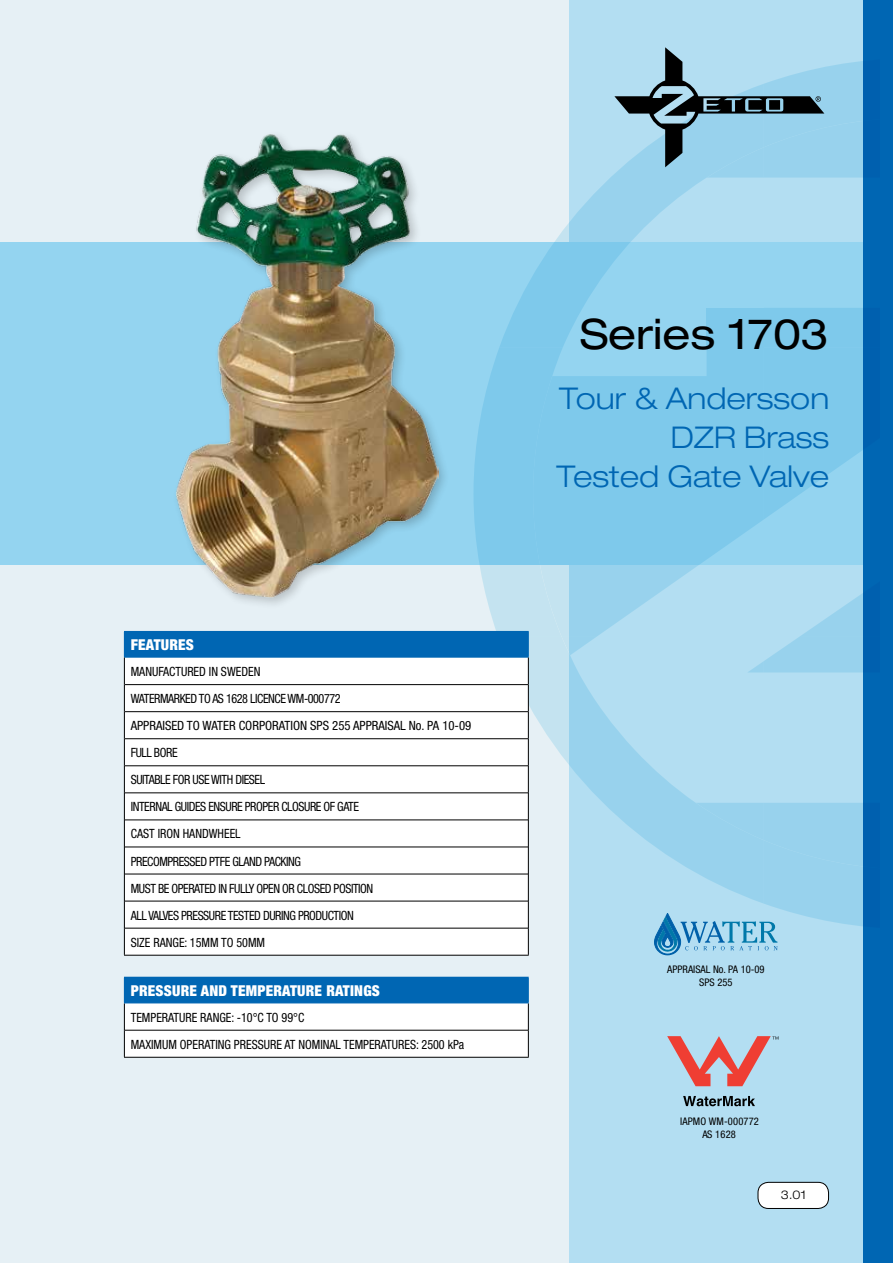
<style>
.page{position:relative;width:893px;height:1263px;background:#fff}
.page>*{position:absolute;margin:0;border:0;box-sizing:border-box;transform-origin:0 0}
.t1{font:expanded 42px "Helvetica Neue";color:#000}
.t2{font:300 expanded 30px/39px "Helvetica Neue";color:#0066b3;text-align:right}
.t3{font:900 condensed 15px "Helvetica Neue";letter-spacing:.015em;color:#fff}
.t4{font:condensed 12.75px/27px "Helvetica Neue";letter-spacing:-.035em;color:#000;scale:.95 1}
.t5{font:condensed 12.75px/27px "Helvetica Neue";color:#000;scale:.95 1}
.t6{font:300 expanded 12px "Helvetica Neue";color:#000}
.t7{font:condensed 10.5px/12.6px "Helvetica Neue";color:#000;text-align:center}
</style>
<div class="page">
<div style="left:0;top:0;width:877px;height:1263px;background:#e6f0f5"></div>
<div style="left:570px;top:0;width:323px;height:1263px;background:#b3def2"></div>
<div style="left:0;top:242px;width:881px;height:322px;background:#94d4f0"></div>
<div style="left:863px;top:0;width:30px;height:1263px;background:#0066b3"></div>
<svg style="left:500px;top:84px;width:247px;height:263px"></svg>
<svg style="left:598px;top:672px;width:166px;height:174px"></svg>
<svg style="left:598px;top:347px;width:149px;height:289px;fill:#7ec9eb"></svg>
<svg style="left:614px;top:47px;width:249px;height:131px"></svg>
<svg style="left:747px;top:308px;width:116px;height:364px"></svg>
<div style="left:124px;top:631px;width:404px;height:26px;background:#0066b3"></div>
<div style="left:125px;top:658px;width:348px;height:297px;background:#fff"></div>
<hr style="left:125px;top:684px;width:403px;height:1px;background:#000">
<hr style="left:125px;top:711px;width:403px;height:1px;background:#000">
<hr style="left:125px;top:738px;width:403px;height:1px;background:#000">
<hr style="left:125px;top:765px;width:403px;height:1px;background:#000">
<hr style="left:125px;top:792px;width:403px;height:1px;background:#000">
<hr style="left:125px;top:820px;width:403px;height:1px;background:#000">
<hr style="left:125px;top:847px;width:403px;height:1px;background:#000">
<hr style="left:125px;top:874px;width:403px;height:1px;background:#000">
<hr style="left:125px;top:928px;width:403px;height:1px;background:#000">
<hr style="left:124px;top:657px;width:405px;height:1px;background:#0066b3">
<svg style="left:124px;top:657px;width:1px;height:298px"></svg>
<svg style="left:473px;top:347px;width:125px;height:608px"></svg>
<hr style="left:124px;top:955px;width:405px;height:1px;background:#000">
<hr style="left:125px;top:901px;width:403px;height:1px;background:#000">
<hr style="left:124px;top:1057px;width:405px;height:1px;background:#000">
<svg style="left:124px;top:977px;width:405px;height:80px;background:#a7c8e1"></svg>
<hr style="left:124px;top:1002px;width:405px;height:1px;background:#0066b3">
<div style="left:172px;top:130px;width:278px;height:479px;background:#000;opacity:.2"></div>
<img style="left:175px;top:134px;width:263px;height:463px">
<div style="left:758px;top:1182px;width:70px;height:26px;background:#fff;border-radius:10px"></div>
<div style="left:758px;top:1182px;width:71px;height:27px;border:1px solid #000;border-radius:10px"></div>
<svg style="left:683px;top:1096px;width:72px;height:10px"></svg>
<svg style="left:667px;top:1036px;width:111px;height:50px"></svg>
<svg style="left:654px;top:803px;width:209px;height:152px"></svg>
<p class="t3" style="left:131px;top:636px;width:65px">FEATURES</p>
<p class="t4" style="left:131px;top:658px;width:360px">MANUFACTURED IN SWEDEN<br>WATERMARKED TO AS 1628 LICENCE WM-000772<br>APPRAISED TO WATER CORPORATION SPS 255 APPRAISAL No. PA 10-09<br>FULL BORE<br>SUITABLE FOR USE WITH DIESEL<br>INTERNAL GUIDES ENSURE PROPER CLOSURE OF GATE<br>CAST IRON HANDWHEEL<br>PRECOMPRESSED PTFE GLAND PACKING<br>MUST BE OPERATED IN FULLY OPEN OR CLOSED POSITION<br>ALL VALVES PRESSURE TESTED DURING PRODUCTION<br>SIZE RANGE: 15MM TO 50MM</p>
<p class="t3" style="left:131px;top:981px;width:251px">PRESSURE AND TEMPERATURE RATINGS</p>
<p class="t5" style="left:131px;top:1003px;width:352px">TEMPERATURE RANGE: -10°C TO 99°C<br>MAXIMUM OPERATING PRESSURE AT NOMINAL TEMPERATURES: 2500 kPa</p>
<h1 class="t1" style="left:580px;top:309px;width:251px">Series 1703</h1>
<h2 class="t2" style="left:556px;top:379px;width:274px">Tour &amp; Andersson<br>DZR Brass<br>Tested Gate Valve</h2>
<p class="t7" style="left:667px;top:963px;width:99px">APPRAISAL No. PA 10-09<br>SPS 255</p>
<p class="t7" style="left:680px;top:1115px;width:80px">IAPMO WM-000772<br>AS 1628</p>
<p class="t6" style="left:781px;top:1188px;width:27px">3.01</p>
</div>
